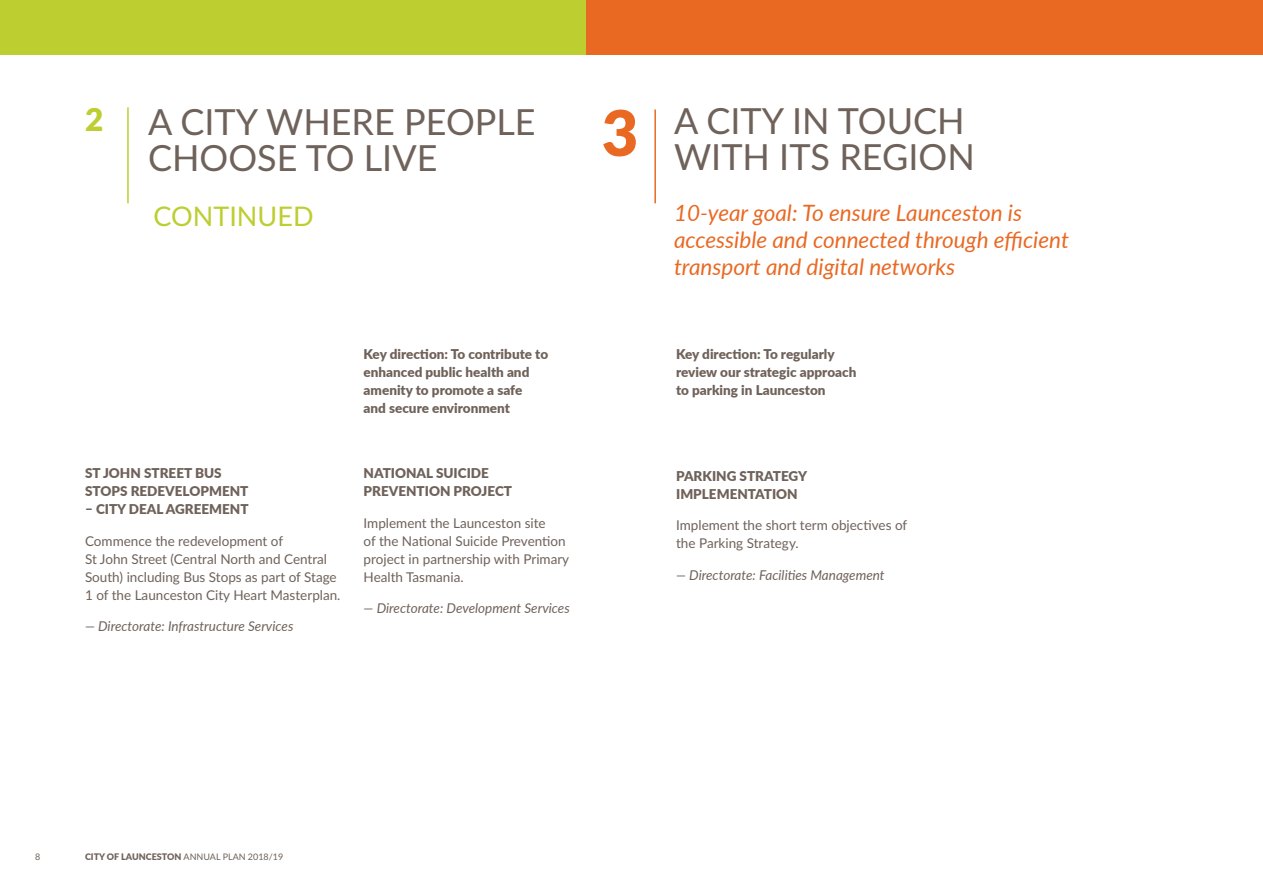
<style>
.page{position:relative;width:1263px;height:893px;background:#fff}
.page>*{position:absolute;margin:0;border:0;box-sizing:border-box;transform-origin:0 0}
.HEAD_2__NO_TOC{font:900 63px "Lato";color:#e96923}
.HEAD_2{font:36px/36px "Lato";color:#6f625a}
.HEAD_2__NO_TOC-2{font:900 31.5px "Lato";color:#bdce31}
.HEAD_2-2{font:27px "Lato";color:#bdce31}
.INTRO{font:italic 22.5px/27px "Lato";color:#e96923}
.BODY_1{font:13.5px/18px "Lato";color:#6f625a}
.KPI_1{font:900 13.5px/18px "Lato";color:#6f625a}
.KPI_2{font:900 13.5px/18px "Lato";color:#6f625a}
.BODY_Directorate_Cre{font:italic 13.5px "Lato";color:#6f625a}
.t1{font:9px "Lato";color:#6f625a}
.s1{font-weight:900}
</style>
<div class="page">
<div style="left:582px;top:0;width:681px;height:54px;background:#e96923"></div>
<div style="left:0;top:0;width:586px;height:54px;background:#bdce31"></div>
<hr style="left:654px;top:109px;width:2px;height:94px;background:#e96923">
<hr style="left:127px;top:107px;width:2px;height:96px;background:#bdce31">
<hr style="left:1262px;top:0;width:1px;height:54px;background:#3cb3b3">
<p class="HEAD_2__NO_TOC-2" style="left:85px;top:95px;width:20px">2</p>
<p class="HEAD_2" style="left:148px;top:102px;width:389px">A CITY WHERE PEOPLE<br>CHOOSE TO LIVE</p>
<p class="HEAD_2-2" style="left:154px;top:197px;width:161px">CONTINUED</p>
<p class="KPI_2" style="left:85px;top:464px;width:165px">ST JOHN STREET BUS<br>STOPS REDEVELOPMENT</p>
<p class="KPI_2" style="left:85px;top:500px;width:165px">– CITY DEAL AGREEMENT</p>
<p class="BODY_1" style="left:85px;top:531px;width:257px">Commence the redevelopment of<br>St John Street (Central North and Central South) including Bus Stops as part of Stage 1 of the Launceston City Heart Masterplan.</p>
<p class="BODY_Directorate_Cre" style="left:85px;top:617px;width:210px">— Directorate: Infrastructure Services</p>
<p class="KPI_1" style="left:364px;top:345px;width:186px">Key direction: To contribute to enhanced public health and amenity to promote a safe<br>and secure environment</p>
<p class="KPI_2" style="left:364px;top:464px;width:150px">NATIONAL SUICIDE<br>PREVENTION PROJECT</p>
<p class="BODY_1" style="left:364px;top:513px;width:207px">Implement the Launceston site<br>of the National Suicide Prevention project in partnership with Primary<br>Health Tasmania.</p>
<p class="BODY_Directorate_Cre" style="left:364px;top:599px;width:208px">— Directorate: Development Services</p>
<p class="HEAD_2__NO_TOC" style="left:602px;top:86px;width:38px">3</p>
<p class="HEAD_2" style="left:674px;top:102px;width:302px">A CITY IN TOUCH<br>WITH ITS REGION</p>
<p class="INTRO" style="left:674px;top:199px;width:396px">10-year goal: To ensure Launceston is accessible and connected through efficient transport and digital networks</p>
<p class="KPI_1" style="left:676px;top:345px;width:182px">Key direction: To regularly review our strategic approach to parking in Launceston</p>
<p class="KPI_2" style="left:676px;top:466px;width:132px">PARKING STRATEGY<br>IMPLEMENTATION</p>
<p class="BODY_1" style="left:676px;top:516px;width:233px">Implement the short term objectives of the Parking Strategy.</p>
<p class="BODY_Directorate_Cre" style="left:676px;top:565px;width:210px">— Directorate: Facilities Management</p>
<p class="t1" style="left:35px;top:850px;width:7px">8</p>
<p class="t1" style="left:85px;top:850px;width:200px"><span class="s1">CITY OF LAUNCESTON</span> ANNUAL PLAN 2018/19</p>
</div>
